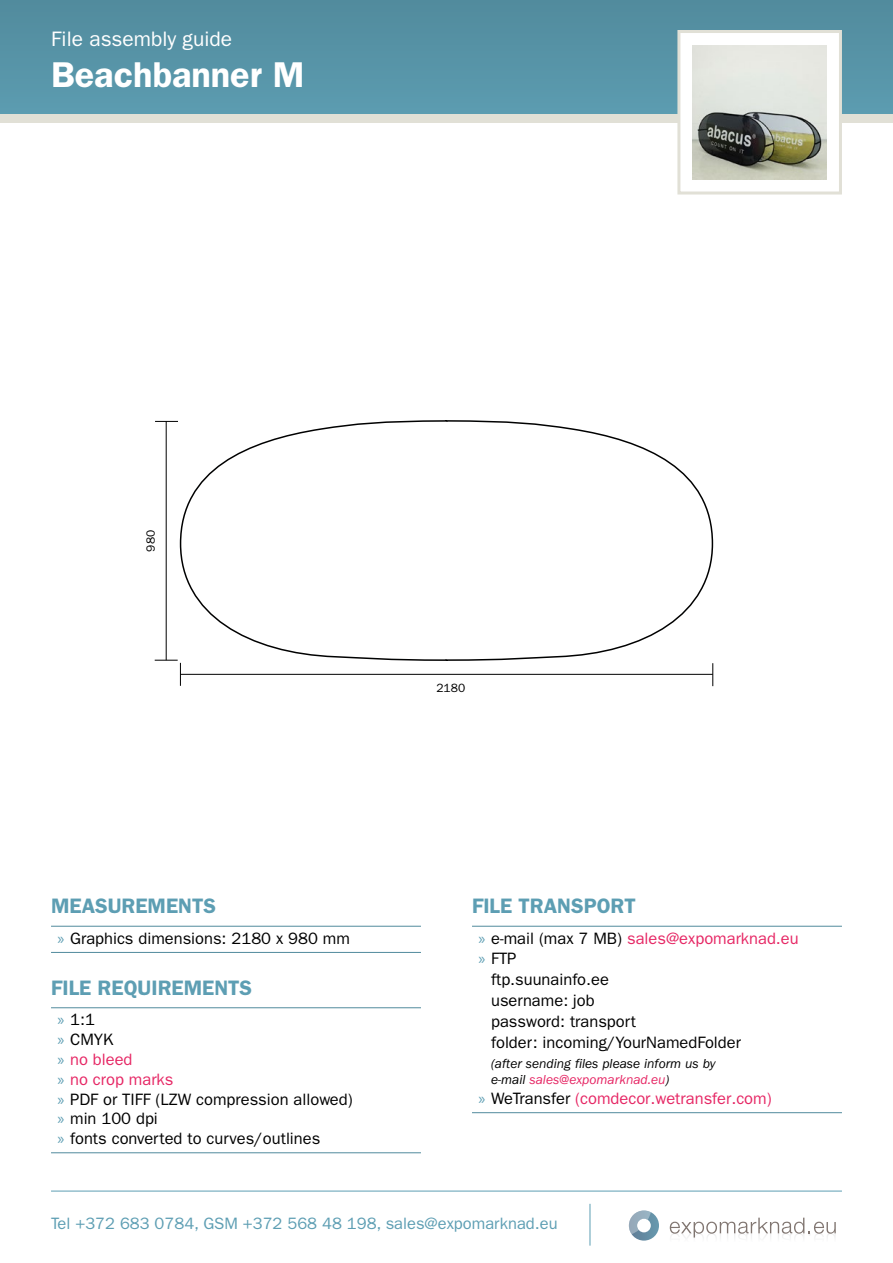
<style>
.page{position:relative;width:893px;height:1263px;background:#fff}
.page>*{position:absolute;margin:0;border:0;box-sizing:border-box;transform-origin:0 0}
.t1{font:600 36px "ITC Franklin Gothic Std";color:#fff}
.t2{font:600 21px "ITC Franklin Gothic Std";color:#5d9eb3}
.t3{font:21px "ITC Franklin Gothic Std";color:#fff}
.t4{font:16.5px/19.8px "ITC Franklin Gothic Std";color:#000}
.t5{font:16.5px "ITC Franklin Gothic Std";color:#e62664}
.t6{font:16.5px "ITC Franklin Gothic Std";color:#5d9eb3}
.t7{font:italic 13.5px/16.2px "ITC Franklin Gothic Std";color:#000}
.t8{font:12px "ITC Franklin Gothic Std";color:#000}
.s1{font-family:"Myriad Pro";color:#5d9eb3}
.s2{color:#e62664}
.s3{color:#000}
</style>
<div class="page">
<div style="left:0;top:0;width:893px;height:117px;background:#5793a6"></div>
<hr style="left:51px;top:1191px;width:791px;height:1px;background:#5d9eb3">
<svg style="left:629px;top:1210px;width:30px;height:30px"></svg>
<svg style="left:670px;top:1218px;width:166px;height:20px"></svg>
<div style="left:0;top:115px;width:893px;height:8px;background:#e1e0d6"></div>
<div style="left:677px;top:30px;width:165px;height:164px;background:#fff;border:3px solid #e1e0d6"></div>
<hr style="left:590px;top:1204px;width:1px;height:41px;background:#5d9eb3">
<hr style="left:51px;top:926px;width:370px;height:1px;background:#518b9d">
<hr style="left:51px;top:952px;width:370px;height:1px;background:#518b9d">
<hr style="left:51px;top:1007px;width:370px;height:1px;background:#518b9d">
<hr style="left:51px;top:1152px;width:370px;height:1px;background:#518b9d">
<hr style="left:472px;top:926px;width:370px;height:1px;background:#518b9d">
<hr style="left:472px;top:1112px;width:370px;height:1px;background:#518b9d">
<img style="left:693px;top:45px;width:134px;height:134px">
<svg style="left:155px;top:421px;width:23px;height:1px"></svg>
<hr style="left:166px;top:421px;width:1px;height:239px;background:#000">
<svg style="left:155px;top:660px;width:26px;height:26px"></svg>
<hr style="left:180px;top:674px;width:533px;height:1px;background:#000">
<svg style="left:712px;top:663px;width:1px;height:23px"></svg>
<svg style="left:179px;top:420px;width:535px;height:242px"></svg>
<p class="t3" style="left:51px;top:27px;width:183px">File assembly guide</p>
<h1 class="t1" style="left:51px;top:53px;width:255px">Beachbanner M</h1>
<p class="t8" style="left:144px;top:552px;width:23px;rotate:-90deg">980</p>
<p class="t2" style="left:51px;top:894px;width:167px">MEASUREMENTS</p>
<p class="t4" style="left:57px;top:928px;width:294px"><span class="s1">»</span> Graphics dimensions: 2180 x 980 mm</p>
<p class="t2" style="left:51px;top:975px;width:203px">FILE REQUIREMENTS</p>
<p class="t4" style="left:57px;top:1010px;width:297px"><span class="s1">»</span> 1:1<br><span class="s1">»</span> CMYK<br><span class="s1">»</span> <span class="s2">no bleed<br></span><span class="s1">»</span> <span class="s2">no crop marks<br></span><span class="s1">»</span> PDF or TIFF (LZW compression allowed) <span class="s1">»</span> min 100 dpi<br><span class="s1">»</span> fonts converted to curves/outlines</p>
<p class="t8" style="left:436px;top:681px;width:30px">2180</p>
<p class="t2" style="left:472px;top:894px;width:165px">FILE TRANSPORT</p>
<p class="t5" style="left:478px;top:929px;width:322px"><span class="s1">»</span> <span class="s3">e-mail (max 7 MB)</span> sales@expomarknad.eu</p>
<p class="t4" style="left:478px;top:948px;width:40px"><span class="s1">»</span> FTP</p>
<p class="t4" style="left:491px;top:969px;width:119px">ftp.suunainfo.ee</p>
<p class="t4" style="left:491px;top:990px;width:105px">username: job</p>
<p class="t4" style="left:491px;top:1011px;width:147px">password: transport</p>
<p class="t4" style="left:491px;top:1032px;width:251px">folder: incoming/YourNamedFolder</p>
<p class="t7" style="left:491px;top:1056px;width:226px">(after sending files please inform us by e-mail <span class="s2">sales@expomarknad.eu</span>)</p>
<p class="t5" style="left:478px;top:1089px;width:295px"><span class="s1">»</span> <span class="s3">WeTransfer</span> (comdecor.wetransfer.com)</p>
<p class="t6" style="left:51px;top:1214px;width:508px">Tel +372 683 0784, GSM +372 568 48 198, sales@expomarknad.eu</p>
</div>
